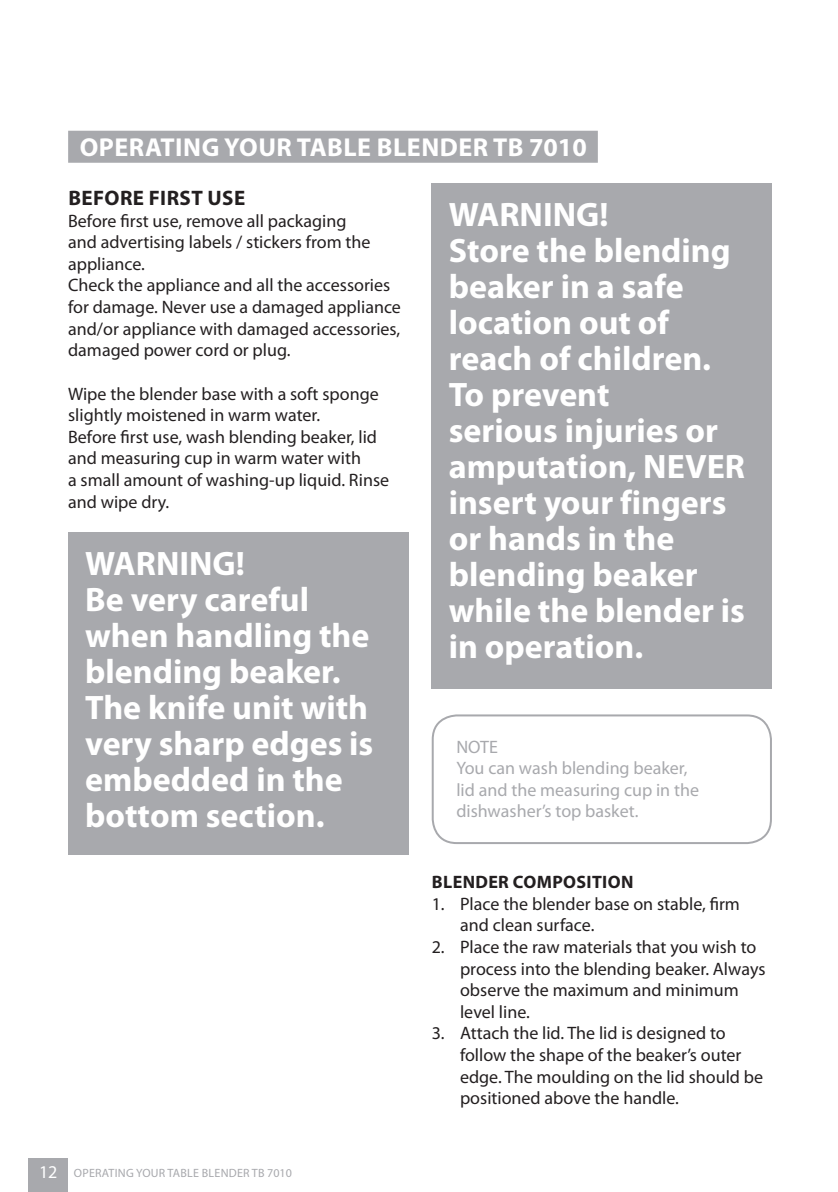
<style>
.page{position:relative;width:838px;height:1192px;background:#fff}
.page>*{position:absolute;margin:0;border:0;box-sizing:border-box;transform-origin:0 0}
.t1{font:700 34px/36px "Myriad Pro";color:#fff}
.t2{font:700 26px "Myriad Pro";letter-spacing:.02em;color:#fff}
.t3{font:700 21px "Myriad Pro";letter-spacing:.02em;color:#231f20}
.t4{font:18px/21.6px "Myriad Pro";color:#231f20}
.t5{font:18px/21.6px "Myriad Pro";color:#a8a9ad}
.t6{font:700 18px "Myriad Pro";letter-spacing:.02em;color:#231f20}
.t7{font:12px "Myriad Pro";letter-spacing:.02em;color:#a8a9ad}
.s1{font-size:18px;color:#fff}
</style>
<div class="page">
<div style="left:28px;top:1158px;width:40px;height:33px;background:#a8a9ad"></div>
<div style="left:68px;top:131px;width:530px;height:32px;background:#a8a9ad"></div>
<div style="left:68px;top:532px;width:340px;height:323px;background:#a8a9ad"></div>
<div style="left:432px;top:183px;width:340px;height:506px;background:#a8a9ad"></div>
<div style="left:432px;top:714px;width:340px;height:130px;border:2px solid #a8a9ad;border-radius:24px"></div>
<h2 class="t2" style="left:80px;top:138px;width:508px">OPERATING YOUR TABLE BLENDER TB 7010</h2>
<p class="t3" style="left:68px;top:190px;width:178px">BEFORE FIRST USE</p>
<p class="t4" style="left:68px;top:211px;width:334px">Before first use, remove all packaging<br>and advertising labels / stickers from the appliance.<br>Check the appliance and all the accessories for damage. Never use a damaged appliance and/or appliance with damaged accessories, damaged power cord or plug.</p>
<p class="t4" style="left:68px;top:384px;width:322px">Wipe the blender base with a soft sponge slightly moistened in warm water.<br>Before first use, wash blending beaker, lid and measuring cup in warm water with<br>a small amount of washing-up liquid. Rinse and wipe dry.</p>
<h1 class="t1" style="left:449px;top:199px;width:298px">WARNING!<br>Store the blending beaker in a safe location out of reach of children.<br>To prevent<br>serious injuries or amputation, NEVER insert your fingers or hands in the blending beaker while the blender is in operation.</h1>
<h1 class="t1" style="left:85px;top:548px;width:290px">WARNING!<br>Be very careful when handling the blending beaker.<br>The knife unit with very sharp edges is embedded in the bottom section.</h1>
<p class="t5" style="left:456px;top:737px;width:244px">NOTE<br>You can wash blending beaker, lid and the measuring cup in the dishwasher’s top basket.</p>
<p class="t7" style="left:39px;top:1168px;width:254px"><span class="s1">12</span> OPERATING YOUR TABLE BLENDER TB 7010</p>
<p class="t6" style="left:432px;top:875px;width:203px">BLENDER COMPOSITION</p>
<p class="t4" style="left:460px;top:894px;width:281px;text-indent:-28px">1. Place the blender base on stable, firm and clean surface.</p>
<p class="t4" style="left:460px;top:937px;width:307px;text-indent:-28px">2. Place the raw materials that you wish to process into the blending beaker. Always observe the maximum and minimum level line.</p>
<p class="t4" style="left:460px;top:1023px;width:305px;text-indent:-28px">3. Attach the lid. The lid is designed to follow the shape of the beaker’s outer edge. The moulding on the lid should be positioned above the handle.</p>
</div>
